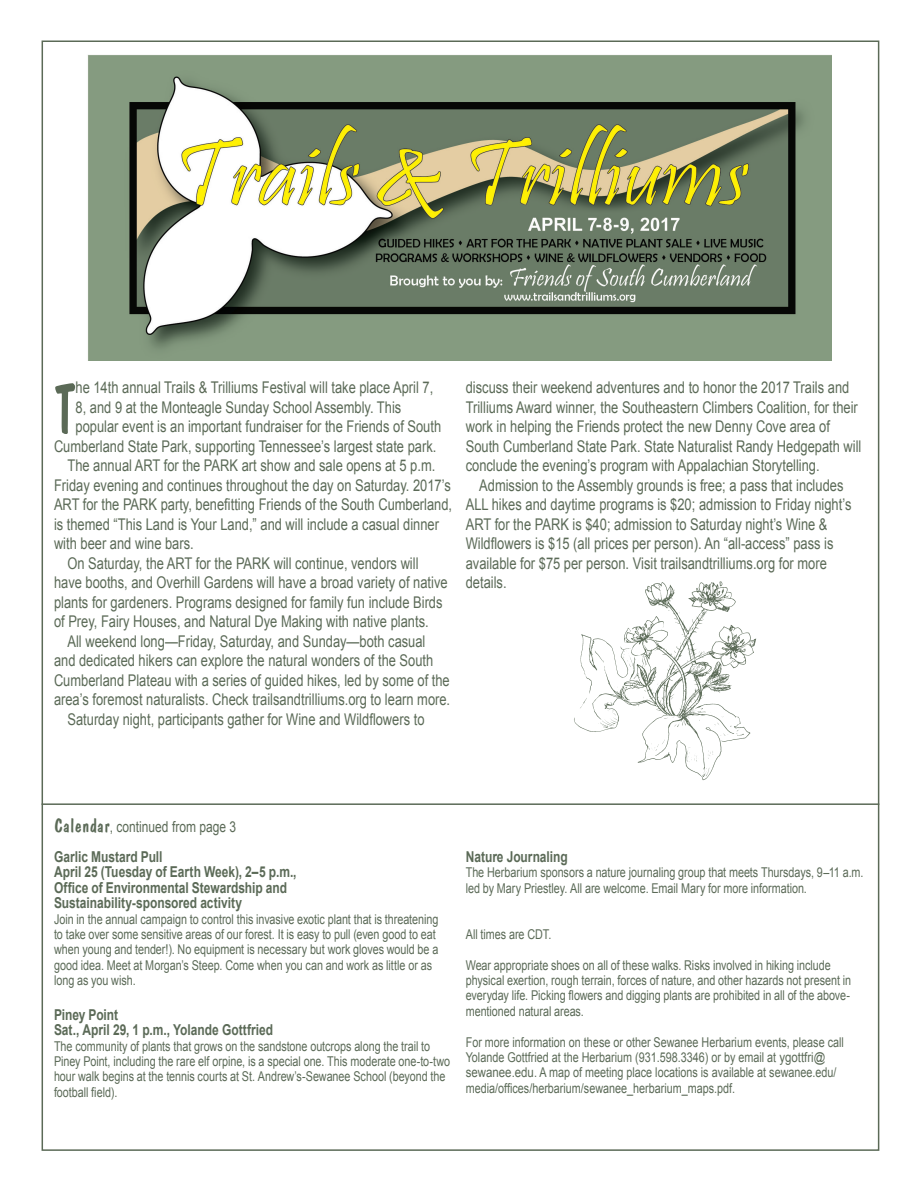
<style>
.page{position:relative;width:918px;height:1188px;background:#fff}
.page>*{position:absolute;margin:0;border:0;box-sizing:border-box;transform-origin:0 0}
.text-no_indent{font:69.3px "Dom Casual";color:#5b6a57;scale:.8 1}
.text{font:16.2px/19.5px "Arial";color:#5b6a57;scale:.8 1}
.text-no_indent-2{font:16.2px "Arial";color:#5b6a57;scale:.8 1}
.text-no_indent-3{font:700 15px/15.3px "Arial";color:#5b6a57;scale:.8 1}
.t1{font:15px "Arial";color:#5b6a57;scale:.8 1}
.text-no_indent-4{font:13.5px/15.3px "Arial";color:#5b6a57;scale:.8 1}
.s1{font-family:"Dom Casual";font-size:19.5px}
</style>
<div class="page">
<img style="left:87px;top:55px;width:744px;height:306px">
<img style="left:574px;top:581px;width:183px;height:200px">
<hr style="left:42px;top:803px;width:837px;height:2px;background:#5b6a57">
<p class="text-no_indent" style="left:54px;top:368px;width:28px">T</p>
<p class="text-no_indent-2" style="left:76px;top:379px;width:449px">he 14th annual Trails &amp; Trilliums Festival will take place April 7,</p>
<p class="text-no_indent-2" style="left:76px;top:398px;width:409px">8, and 9 at the Monteagle Sunday School Assembly. This</p>
<p class="text-no_indent-2" style="left:76px;top:418px;width:459px">popular event is an important fundraiser for the Friends of South</p>
<p class="text-no_indent-2" style="left:54px;top:437px;width:480px">Cumberland State Park, supporting Tennessee’s largest state park.</p>
<p class="text" style="left:54px;top:456px;width:499px;text-indent:14px">The annual ART for the PARK art show and sale opens at 5 p.m.<br>Friday evening and continues throughout the day on Saturday. 2017’s ART for the PARK party, benefitting Friends of the South Cumberland, is themed “This Land is Your Land,” and will include a casual dinner with beer and wine bars.</p>
<p class="text" style="left:54px;top:553px;width:494px;text-indent:14px">On Saturday, the ART for the PARK will continue, vendors will have booths, and Overhill Gardens will have a broad variety of native plants for gardeners. Programs designed for family fun include Birds of Prey, Fairy Houses, and Natural Dye Making with native plants.</p>
<p class="text" style="left:54px;top:631px;width:497px;text-indent:14px">All weekend long—Friday, Saturday, and Sunday—both casual and dedicated hikers can explore the natural wonders of the South Cumberland Plateau with a series of guided hikes, led by some of the area’s foremost naturalists. Check trailsandtrilliums.org to learn more.</p>
<p class="text" style="left:68px;top:709px;width:448px">Saturday night, participants gather for Wine and Wildflowers to</p>
<p class="text" style="left:466px;top:378px;width:496px">discuss their weekend adventures and to honor the 2017 Trails and Trilliums Award winner, the Southeastern Climbers Coalition, for their work in helping the Friends protect the new Denny Cove area of South Cumberland State Park. State Naturalist Randy Hedgepath will conclude the evening’s program with Appalachian Storytelling.</p>
<p class="text" style="left:466px;top:475px;width:484px;text-indent:14px">Admission to the Assembly grounds is free; a pass that includes ALL hikes and daytime programs is $20; admission to Friday night’s ART for the PARK is $40; admission to Saturday night’s Wine &amp; Wildflowers is $15 (all prices per person). An “all-access” pass is available for $75 per person. Visit trailsandtrilliums.org for more details.</p>
<p class="t1" style="left:54px;top:818px;width:229px"><span class="s1">Calendar</span>, continued from page 3</p>
<p class="text-no_indent-3" style="left:54px;top:849px;width:305px">Garlic Mustard Pull<br>April 25 (Tuesday of Earth Week), 2–5 p.m., Office of Environmental Stewardship and Sustainability-sponsored activity</p>
<p class="text-no_indent-4" style="left:54px;top:911px;width:482px">Join in the annual campaign to control this invasive exotic plant that is threatening to take over some sensitive areas of our forest. It is easy to pull (even good to eat when young and tender!). No equipment is necessary but work gloves would be a good idea. Meet at Morgan’s Steep. Come when you can and work as little or as long as you wish.</p>
<p class="text-no_indent-3" style="left:54px;top:1007px;width:276px">Piney Point<br>Sat., April 29, 1 p.m., Yolande Gottfried</p>
<p class="text-no_indent-4" style="left:54px;top:1038px;width:497px">The community of plants that grows on the sandstone outcrops along the trail to Piney Point, including the rare elf orpine, is a special one. This moderate one-to-two hour walk begins at the tennis courts at St. Andrew’s-Sewanee School (beyond the football field).</p>
<p class="text-no_indent-3" style="left:466px;top:849px;width:129px">Nature Journaling</p>
<p class="text-no_indent-4" style="left:466px;top:865px;width:499px">The Herbarium sponsors a nature journaling group that meets Thursdays, 9–11 a.m. led by Mary Priestley. All are welcome. Email Mary for more information.</p>
<p class="text-no_indent-4" style="left:466px;top:927px;width:109px">All times are CDT.</p>
<p class="text-no_indent-4" style="left:466px;top:957px;width:483px">Wear appropriate shoes on all of these walks. Risks involved in hiking include physical exertion, rough terrain, forces of nature, and other hazards not present in everyday life. Picking flowers and digging plants are prohibited in all of the above&shy;mentioned natural areas.</p>
<p class="text-no_indent-4" style="left:466px;top:1034px;width:474px">For more information on these or other Sewanee Herbarium events, please call Yolande Gottfried at the Herbarium (931.598.3346) or by email at ygottfri@ sewanee.edu. A map of meeting place locations is available at sewanee.edu/ media/offices/herbarium/sewanee_herbarium_maps.pdf.</p>
</div>
